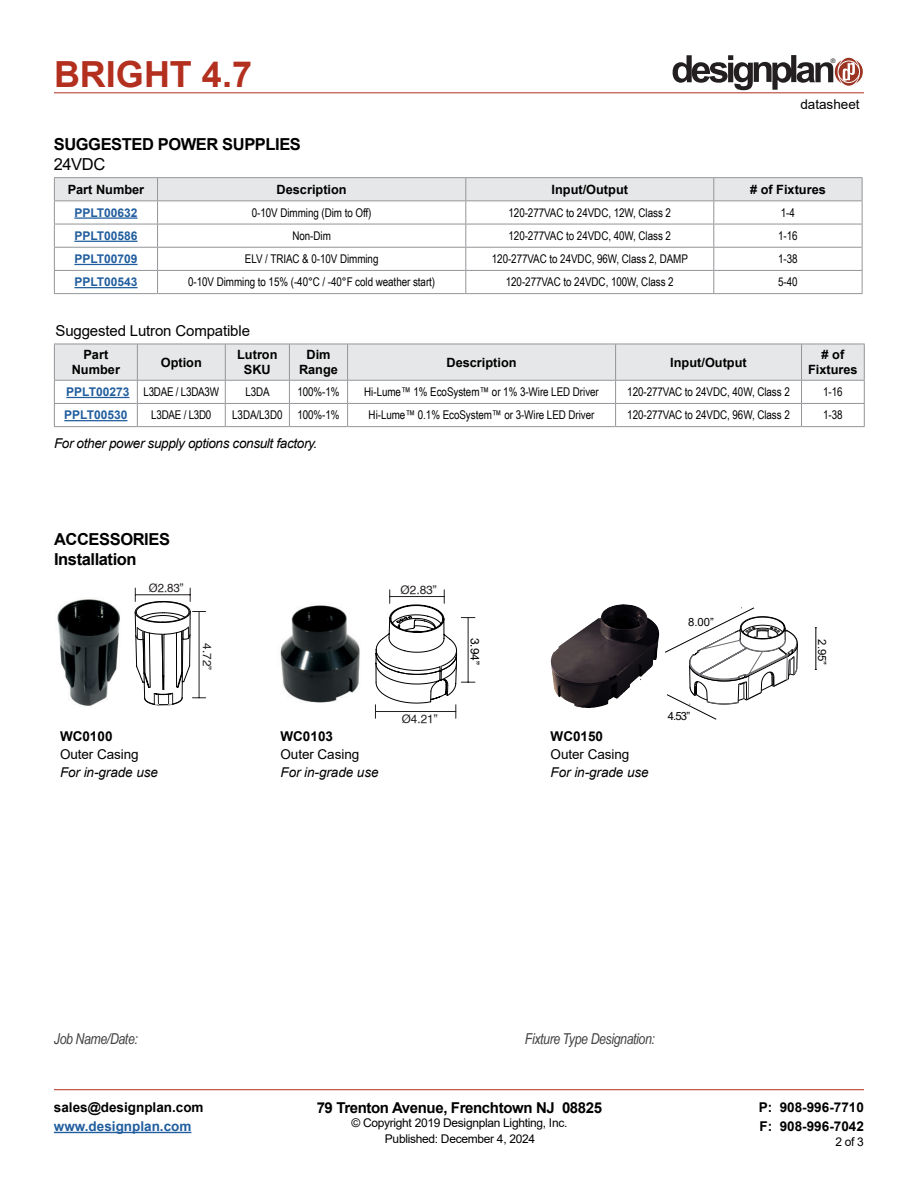
<style>
.page{position:relative;width:918px;height:1188px;background:#fff}
.page>*{position:absolute;margin:0;border:0;box-sizing:border-box;transform-origin:0 0}
.t1{font:700 36px "Arial";color:#b32f1e}
.t2{font:700 16.5px/19.8px "Arial";letter-spacing:-.025em;color:#000}
.t3{font:16.5px "Arial";letter-spacing:-.025em;color:#000}
.t4{font:italic 15px "Arial Narrow";letter-spacing:-.025em;color:#414042}
.t5{font:700 15px "Arial";letter-spacing:-.025em;color:#000}
.t6{font:15px "Arial";letter-spacing:-.01em;color:#000}
.t7{font:700 13.5px/19.5px "Arial";color:#000}
.t8{font:13.5px "Arial";letter-spacing:-.005em;color:#000}
.t9{font:italic 13.5px "Arial";letter-spacing:-.005em;color:#000}
.t10{font:italic 13.5px "Arial";letter-spacing:-.025em;color:#000}
.t11{font:700 13.5px "Arial";color:#215e9e}
.t12{font:700 12.75px/15px "Arial";color:#000;text-align:center}
.t13{font:12px "Arial Narrow";letter-spacing:-.005em;color:#000}
.t14{font:12px "Arial";letter-spacing:-.025em;color:#000}
.t15{font:700 12px "Arial";color:#215e9e}
.t16{font:11.85px "Helvetica";color:#231f20}
.t17{font:11.85px "Helvetica";color:#000}
.t18{font:11.7px "Helvetica";color:#231f20}
.t19{font:11.4px "Helvetica";color:#231f20}
.t20{font:11.25px "Arial";color:#000}
.t21{font:6.3px "Helvetica";color:#231f20}
.s1{font-family:"Arial";font-weight:700;color:#215e9e}
</style>
<div class="page">
<hr style="left:54px;top:93px;width:810px;height:1px;background:#b32f1e">
<hr style="left:54px;top:1089px;width:810px;height:1px;background:#b32f1e">
<hr style="left:54px;top:1132px;width:137px;height:1px;background:#215e9e">
<svg style="left:673px;top:55px;width:190px;height:35px"></svg>
<img style="left:57px;top:599px;width:63px;height:107px">
<svg style="left:135px;top:588px;width:71px;height:118px"></svg>
<hr style="left:199px;top:612px;width:1px;height:86px;background:#231f20">
<img style="left:280px;top:605px;width:80px;height:98px">
<svg style="left:375px;top:590px;width:100px;height:128px"></svg>
<hr style="left:376px;top:711px;width:80px;height:1px;background:#231f20">
<hr style="left:54px;top:177px;width:104px;height:1px;background:#939598">
<hr style="left:158px;top:177px;width:308px;height:1px;background:#939598">
<hr style="left:466px;top:177px;width:248px;height:1px;background:#939598">
<hr style="left:714px;top:177px;width:149px;height:1px;background:#939598">
<hr style="left:158px;top:293px;width:308px;height:1px;background:#939598">
<hr style="left:466px;top:293px;width:248px;height:1px;background:#939598">
<hr style="left:54px;top:293px;width:104px;height:1px;background:#939598">
<svg style="left:54px;top:178px;width:809px;height:115px"></svg>
<hr style="left:714px;top:293px;width:149px;height:1px;background:#939598">
<hr style="left:74px;top:217px;width:64px;height:2px;background:#215e9e">
<hr style="left:74px;top:241px;width:64px;height:1px;background:#215e9e">
<hr style="left:74px;top:264px;width:64px;height:1px;background:#215e9e">
<hr style="left:74px;top:287px;width:64px;height:1px;background:#215e9e">
<img style="left:551px;top:604px;width:72px;height:70px">
<svg style="left:665px;top:607px;width:133px;height:112px"></svg>
<hr style="left:816px;top:628px;width:1px;height:41px;background:#000">
<hr style="left:54px;top:426px;width:83px;height:1px;background:#939598">
<hr style="left:137px;top:426px;width:88px;height:1px;background:#939598">
<hr style="left:225px;top:426px;width:64px;height:1px;background:#939598">
<hr style="left:289px;top:426px;width:59px;height:1px;background:#939598">
<hr style="left:348px;top:426px;width:268px;height:1px;background:#939598">
<hr style="left:616px;top:426px;width:186px;height:1px;background:#939598">
<hr style="left:802px;top:426px;width:63px;height:1px;background:#939598">
<svg style="left:54px;top:344px;width:811px;height:82px"></svg>
<hr style="left:66px;top:397px;width:63px;height:1px;background:#215e9e">
<hr style="left:64px;top:420px;width:63px;height:1px;background:#215e9e">
<h1 class="t1" style="left:54px;top:49px;width:200px">BRIGHT 4.7</h1>
<p class="t21" style="left:831px;top:57px;width:6px">®</p>
<p class="t8" style="left:800px;top:95px;width:61px">datasheet</p>
<h2 class="t2" style="left:54px;top:134px;width:249px">SUGGESTED POWER SUPPLIES</h2>
<h2 class="t3" style="left:54px;top:153px;width:53px">24VDC</h2>
<p class="t12" style="left:68px;top:182px;width:78px">Part Number</p>
<p class="t12" style="left:277px;top:182px;width:72px">Description</p>
<p class="t12" style="left:552px;top:182px;width:78px">Input/Output</p>
<p class="t12" style="left:750px;top:182px;width:77px"># of Fixtures</p>
<p class="t15" style="left:74px;top:204px;width:65px">PPLT00632</p>
<p class="t13" style="left:252px;top:204px;width:121px">0-10V Dimming (Dim to Off)</p>
<p class="t13" style="left:509px;top:204px;width:164px">120-277VAC to 24VDC, 12W, Class 2</p>
<p class="t13" style="left:781px;top:204px;width:16px">1-4</p>
<p class="t15" style="left:74px;top:227px;width:65px">PPLT00586</p>
<p class="t13" style="left:292px;top:227px;width:40px">Non-Dim</p>
<p class="t13" style="left:509px;top:227px;width:164px">120-277VAC to 24VDC, 40W, Class 2</p>
<p class="t13" style="left:778px;top:227px;width:21px">1-16</p>
<p class="t15" style="left:74px;top:251px;width:65px">PPLT00709</p>
<p class="t13" style="left:245px;top:250px;width:135px">ELV / TRIAC &amp; 0-10V Dimming</p>
<p class="t13" style="left:492px;top:250px;width:198px">120-277VAC to 24VDC, 96W, Class 2, DAMP</p>
<p class="t13" style="left:778px;top:250px;width:21px">1-38</p>
<p class="t15" style="left:74px;top:274px;width:65px">PPLT00543</p>
<p class="t13" style="left:188px;top:273px;width:248px">0-10V Dimming to 15% (-40°C / -40°F cold weather start)</p>
<p class="t13" style="left:506px;top:273px;width:169px">120-277VAC to 24VDC, 100W, Class 2</p>
<p class="t13" style="left:778px;top:273px;width:21px">5-40</p>
<p class="t6" style="left:56px;top:321px;width:196px">Suggested Lutron Compatible</p>
<p class="t12" style="left:72px;top:347px;width:50px">Part<br>Number</p>
<p class="t12" style="left:161px;top:355px;width:43px">Option</p>
<p class="t12" style="left:237px;top:347px;width:42px">Lutron<br>SKU</p>
<p class="t12" style="left:299px;top:347px;width:40px">Dim<br>Range</p>
<p class="t12" style="left:447px;top:355px;width:72px">Description</p>
<p class="t12" style="left:670px;top:355px;width:78px">Input/Output</p>
<p class="t12" style="left:808px;top:347px;width:51px"># of<br>Fixtures</p>
<p class="t13" style="left:66px;top:383px;width:154px"><span class="s1">PPLT00273</span> L3DAE / L3DA3W</p>
<p class="t13" style="left:245px;top:383px;width:26px">L3DA</p>
<p class="t13" style="left:297px;top:383px;width:44px">100%-1%</p>
<p class="t13" style="left:364px;top:383px;width:236px">Hi-Lume™ 1% EcoSystem™ or 1% 3-Wire LED Driver</p>
<p class="t13" style="left:627px;top:383px;width:164px">120-277VAC to 24VDC, 40W, Class 2</p>
<p class="t13" style="left:823px;top:383px;width:21px">1-16</p>
<p class="t15" style="left:64px;top:407px;width:65px">PPLT00530</p>
<p class="t13" style="left:151px;top:406px;width:62px">L3DAE / L3D0</p>
<p class="t13" style="left:232px;top:406px;width:109px">L3DA/L3D0 100%-1%</p>
<p class="t13" style="left:369px;top:406px;width:227px">Hi-Lume™ 0.1% EcoSystem™ or 3-Wire LED Driver</p>
<p class="t13" style="left:627px;top:406px;width:164px">120-277VAC to 24VDC, 96W, Class 2</p>
<p class="t13" style="left:823px;top:406px;width:21px">1-38</p>
<p class="t10" style="left:54px;top:434px;width:265px">For other power supply options consult factory.</p>
<h2 class="t2" style="left:54px;top:530px;width:117px">ACCESSORIES<br>Installation</h2>
<p class="t18" style="left:149px;top:581px;width:36px">Ø2.83”</p>
<p class="t19" style="left:214px;top:643px;width:28px;rotate:90deg">4.72”</p>
<p class="t7" style="left:60px;top:727px;width:54px">WC0100</p>
<p class="t8" style="left:60px;top:745px;width:80px">Outer Casing</p>
<p class="t9" style="left:60px;top:764px;width:100px">For in-grade use</p>
<p class="t16" style="left:401px;top:583px;width:38px">Ø2.83”</p>
<p class="t7" style="left:280px;top:727px;width:54px">WC0103</p>
<p class="t8" style="left:280px;top:745px;width:80px">Outer Casing</p>
<p class="t9" style="left:280px;top:764px;width:100px">For in-grade use</p>
<p class="t16" style="left:402px;top:712px;width:37px">Ø4.21”</p>
<p class="t17" style="left:482px;top:638px;width:28px;rotate:90deg">3.94”</p>
<p class="t20" style="left:688px;top:615px;width:27px">8.00”</p>
<p class="t7" style="left:551px;top:727px;width:54px">WC0150</p>
<p class="t8" style="left:551px;top:745px;width:80px">Outer Casing</p>
<p class="t9" style="left:551px;top:764px;width:100px">For in-grade use</p>
<p class="t20" style="left:668px;top:708px;width:24px">4.53”</p>
<p class="t4" style="left:54px;top:1028px;width:85px">Job Name/Date:</p>
<p class="t4" style="left:525px;top:1029px;width:132px">Fixture Type Designation:</p>
<p class="t20" style="left:830px;top:639px;width:27px;rotate:90deg">2.95”</p>
<p class="t7" style="left:54px;top:1097px;width:151px">sales@designplan.com</p>
<p class="t11" style="left:54px;top:1117px;width:139px">www.designplan.com</p>
<p class="t5" style="left:317px;top:1097px;width:287px">79 Trenton Avenue, Frenchtown NJ 08825</p>
<p class="t14" style="left:351px;top:1115px;width:217px">© Copyright 2019 Designplan Lighting, Inc.</p>
<p class="t7" style="left:759px;top:1097px;width:107px">P: 908-996-7710<br>F: 908-996-7042</p>
<p class="t14" style="left:385px;top:1130px;width:152px">Published: December 4, 2024</p>
<p class="t14" style="left:835px;top:1133px;width:30px">2 of 3</p>
</div>
